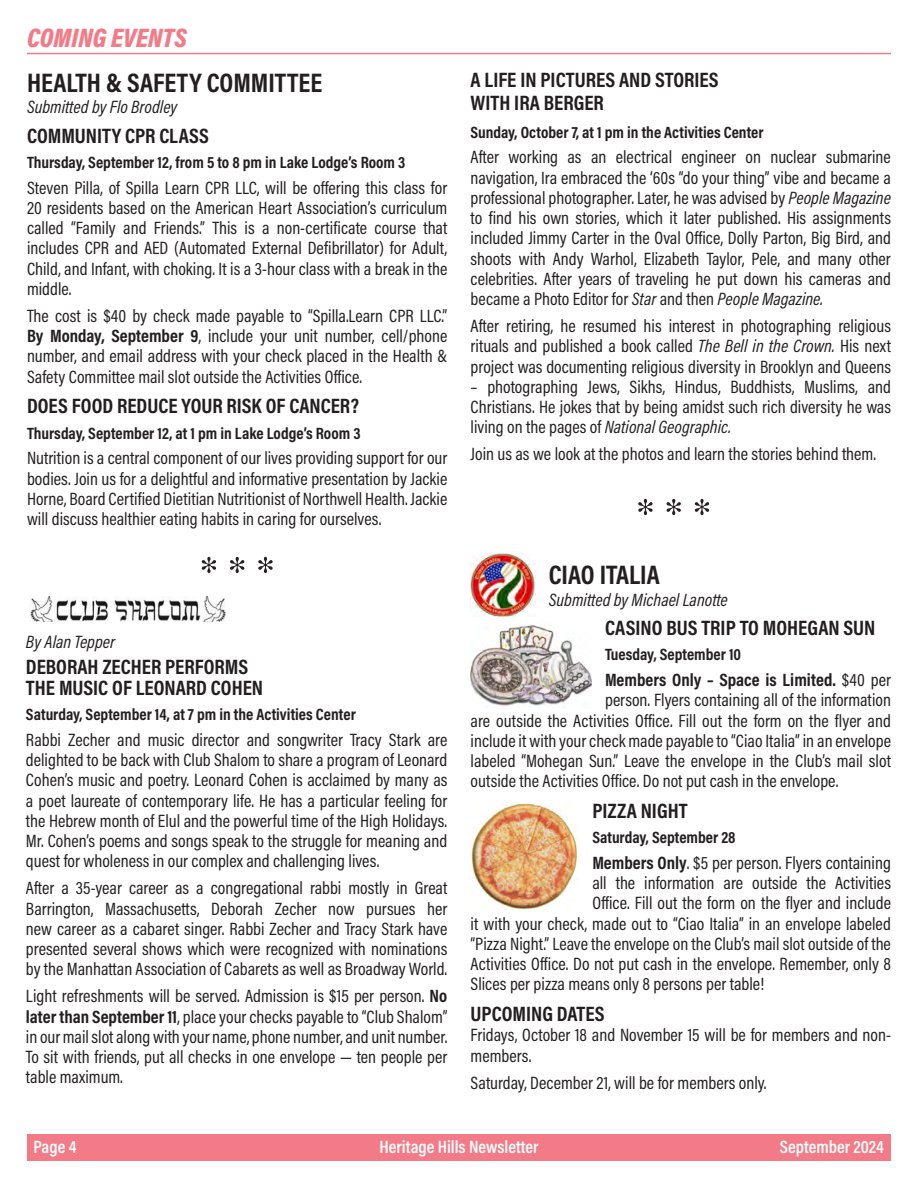
<style>
.page{position:relative;width:918px;height:1188px;background:#fff}
.page>*{position:absolute;margin:0;border:0;box-sizing:border-box;transform-origin:0 0}
.t1{font:700 27px "Acumin Pro Cond";color:#231f20}
.t2{font:italic 900 27px "Acumin Pro Cond";color:#f27b87}
.t3{font:700 21px/21px "Acumin Pro Cond";color:#231f20}
.t4{font:18px/20.2px "Acumin Pro Cond";color:#231f20;text-align:justify}
.t5{font:italic 18px "Acumin Pro Cond";color:#231f20}
.t6{font:600 18px "Acumin Pro Cond";color:#fff}
.t7{font:700 18px "Acumin Pro Cond";color:#231f20}
.t8{font:700 16.5px "Acumin Pro Cond";color:#231f20}
.s1{font-weight:700}
.s2{font-style:italic}
.s3{font-weight:400}
</style>
<div class="page">
<div style="left:27px;top:1134px;width:864px;height:27px;background:#f27b87"></div>
<hr style="left:27px;top:53px;width:864px;height:1px;background:#f27b87">
<svg style="left:202px;top:557px;width:71px;height:16px"></svg>
<img style="left:30px;top:596px;width:196px;height:25px">
<svg style="left:638px;top:499px;width:71px;height:16px"></svg>
<img style="left:471px;top:554px;width:64px;height:63px">
<img style="left:471px;top:624px;width:121px;height:84px">
<img style="left:471px;top:802px;width:108px;height:107px">
<h1 class="t2" style="left:27px;top:20px;width:161px">COMING EVENTS</h1>
<h1 class="t1" style="left:27px;top:65px;width:297px">HEALTH &amp; SAFETY COMMITTEE</h1>
<p class="t5" style="left:27px;top:96px;width:152px">Submitted by Flo Brodley</p>
<p class="t3" style="left:27px;top:125px;width:183px">COMMUNITY CPR CLASS</p>
<p class="t8" style="left:27px;top:151px;width:380px">Thursday, September 12, from 5 to 8 pm in Lake Lodge’s Room 3</p>
<p class="t4" style="left:27px;top:177px;width:422px">Steven Pilla, of Spilla Learn CPR LLC, will be offering this class for 20 residents based on the American Heart Association’s curriculum called “Family and Friends.” This is a non-certificate course that includes CPR and AED (Automated External Defibrillator) for Adult, Child, and Infant, with choking. It is a 3-hour class with a break in the middle.</p>
<p class="t4" style="left:27px;top:305px;width:422px">The cost is $40 by check made payable to “Spilla.Learn CPR LLC.” <span class="s1">By Monday, September 9</span>, include your unit number, cell/phone number, and email address with your check placed in the Health &amp; Safety Committee mail slot outside the Activities Office.</p>
<p class="t3" style="left:27px;top:395px;width:334px">DOES FOOD REDUCE YOUR RISK OF CANCER?</p>
<p class="t8" style="left:27px;top:422px;width:335px">Thursday, September 12, at 1 pm in Lake Lodge’s Room 3</p>
<p class="t4" style="left:27px;top:448px;width:422px">Nutrition is a central component of our lives providing support for our bodies. Join us for a delightful and informative presentation by Jackie Horne, Board Certified Dietitian Nutritionist of Northwell Health. Jackie will discuss healthier eating habits in caring for ourselves.</p>
<p class="t5" style="left:26px;top:630px;width:91px">By Alan Tepper</p>
<p class="t3" style="left:26px;top:656px;width:239px">DEBORAH ZECHER PERFORMS<br>THE MUSIC OF LEONARD COHEN</p>
<p class="t8" style="left:26px;top:704px;width:331px">Saturday, September 14, at 7 pm in the Activities Center</p>
<p class="t4" style="left:26px;top:729px;width:423px">Rabbi Zecher and music director and songwriter Tracy Stark are delighted to be back with Club Shalom to share a program of Leonard Cohen’s music and poetry. Leonard Cohen is acclaimed by many as a poet laureate of contemporary life. He has a particular feeling for the Hebrew month of Elul and the powerful time of the High Holidays.<br>Mr. Cohen’s poems and songs speak to the struggle for meaning and quest for wholeness in our complex and challenging lives.</p>
<p class="t4" style="left:26px;top:878px;width:423px">After a 35-year career as a congregational rabbi mostly in Great Barrington, Massachusetts, Deborah Zecher now pursues her new career as a cabaret singer. Rabbi Zecher and Tracy Stark have presented several shows which were recognized with nominations by the Manhattan Association of Cabarets as well as Broadway World.</p>
<p class="t4" style="left:26px;top:986px;width:423px">Light refreshments will be served. Admission is $15 per person. <span class="s1">No later than September 11</span>, place your checks payable to “Club Shalom” in our mail slot along with your name, phone number, and unit number.<br>To sit with friends, put all checks in one envelope — ten people per table maximum.</p>
<p class="t3" style="left:471px;top:68px;width:250px;line-height:22.5px">A LIFE IN PICTURES AND STORIES<br>WITH IRA BERGER</p>
<p class="t8" style="left:471px;top:121px;width:295px">Sunday, October 7, at 1 pm in the Activities Center</p>
<p class="t4" style="left:471px;top:147px;width:422px">After working as an electrical engineer on nuclear submarine navigation, Ira embraced the ‘60s “do your thing” vibe and became a professional photographer. Later, he was advised by <span class="s2">People Magazine </span>to find his own stories, which it later published. His assignments included Jimmy Carter in the Oval Office, Dolly Parton, Big Bird, and shoots with Andy Warhol, Elizabeth Taylor, Pele, and many other celebrities. After years of traveling he put down his cameras and became a Photo Editor for <span class="s2">Star</span> and then <span class="s2">People Magazine.</span></p>
<p class="t4" style="left:471px;top:316px;width:422px">After retiring, he resumed his interest in photographing religious rituals and published a book called <span class="s2">The Bell in the Crown.</span> His next project was documenting religious diversity in Brooklyn and Queens</p>
<p class="t4" style="left:471px;top:376px;width:422px">– photographing Jews, Sikhs, Hindus, Buddhists, Muslims, and Christians. He jokes that by being amidst such rich diversity he was living on the pages of <span class="s2">National Geographic.</span></p>
<p class="t4" style="left:471px;top:444px;width:407px">Join us as we look at the photos and learn the stories behind them.</p>
<h1 class="t1" style="left:549px;top:557px;width:112px">CIAO ITALIA</h1>
<p class="t5" style="left:549px;top:588px;width:181px">Submitted by Michael Lanotte</p>
<p class="t3" style="left:605px;top:617px;width:272px">CASINO BUS TRIP TO MOHEGAN SUN</p>
<p class="t8" style="left:605px;top:644px;width:138px">Tuesday, September 10</p>
<p class="t7" style="left:605px;top:668px;width:287px">Members Only – Space is Limited. <span class="s3">$40 per</span></p>
<p class="t4" style="left:605px;top:690px;width:287px">person. Flyers containing all of the information</p>
<p class="t4" style="left:471px;top:710px;width:422px">are outside the Activities Office. Fill out the form on the flyer and</p>
<p class="t4" style="left:471px;top:730px;width:422px">include it with your check made payable to “Ciao Italia” in an envelope</p>
<p class="t4" style="left:471px;top:750px;width:422px">labeled “Mohegan Sun.” Leave the envelope in the Club’s mail slot</p>
<p class="t4" style="left:471px;top:771px;width:369px">outside the Activities Office. Do not put cash in the envelope.</p>
<p class="t3" style="left:592px;top:800px;width:97px">PIZZA NIGHT</p>
<p class="t8" style="left:592px;top:827px;width:145px">Saturday, September 28</p>
<p class="t4" style="left:592px;top:852px;width:300px"><span class="s1">Members Only</span>. $5 per person. Flyers containing</p>
<p class="t4" style="left:592px;top:872px;width:300px">all the information are outside the Activities</p>
<p class="t4" style="left:592px;top:893px;width:300px">Office. Fill out the form on the flyer and include</p>
<p class="t4" style="left:471px;top:913px;width:422px">it with your check, made out to “Ciao Italia” in an envelope labeled</p>
<p class="t4" style="left:471px;top:933px;width:422px">“Pizza Night.” Leave the envelope on the Club’s mail slot outside of the</p>
<p class="t4" style="left:471px;top:953px;width:422px">Activities Office. Do not put cash in the envelope. Remember, only 8</p>
<p class="t4" style="left:471px;top:974px;width:295px">Slices per pizza means only 8 persons per table!</p>
<p class="t3" style="left:471px;top:1003px;width:136px">UPCOMING DATES</p>
<p class="t4" style="left:471px;top:1025px;width:422px">Fridays, October 18 and November 15 will be for members and non&shy;members.</p>
<p class="t4" style="left:471px;top:1072px;width:298px">Saturday, December 21, will be for members only.</p>
<p class="t6" style="left:33px;top:1135px;width:45px">Page 4</p>
<p class="t6" style="left:379px;top:1135px;width:161px">Heritage Hills Newsletter</p>
<p class="t6" style="left:780px;top:1135px;width:106px">September 2024</p>
</div>
